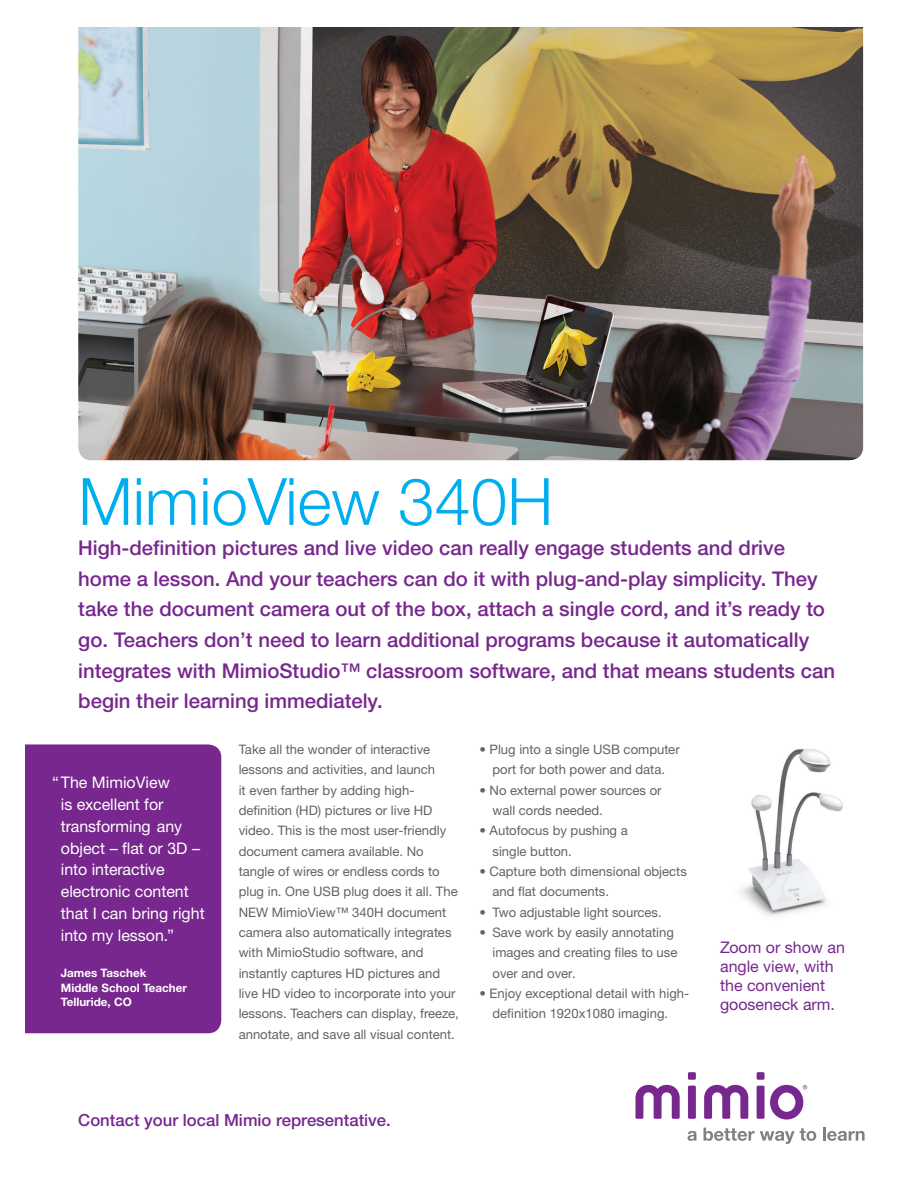
<style>
.page{position:relative;width:918px;height:1188px;background:#fff}
.page>*{position:absolute;margin:0;border:0;box-sizing:border-box;transform-origin:0 0}
.t1{font:300 65.4px "Helvetica Neue LTW1 G";color:#00aeef}
.t2{font:500 20.4px/30.5px "Helvetica Neue LTW1 G";color:#77278d}
.t3{font:500 16.65px "Helvetica Neue LTW1 G";color:#77278d}
.t4{font:16.05px/21.8px "Helvetica Neue LTW1 G";color:#fff}
.t5{font:16.05px/18.9px "Helvetica Neue LTW1 G";color:#77278d}
.t6{font:13.05px/20.4px "Helvetica Neue LTW1 G";color:#636366}
.t7{font:700 11.7px/14.5px "Helvetica Neue LTW1 G";color:#fff}
</style>
<div class="page">
<svg style="left:636px;top:1085px;width:44px;height:34px"></svg>
<div style="left:688px;top:1086px;width:8px;height:33px;background:#77278d"></div>
<svg style="left:704px;top:1085px;width:44px;height:34px"></svg>
<div style="left:757px;top:1086px;width:8px;height:33px;background:#77278d"></div>
<div style="left:688px;top:1072px;width:8px;height:8px;background:#77278d"></div>
<div style="left:757px;top:1072px;width:8px;height:8px;background:#77278d"></div>
<svg style="left:688px;top:1131px;width:9px;height:10px"></svg>
<svg style="left:704px;top:1128px;width:112px;height:16px"></svg>
<svg style="left:823px;top:1128px;width:42px;height:13px"></svg>
<svg style="left:770px;top:1085px;width:37px;height:35px"></svg>
<img style="left:78px;top:27px;width:785px;height:433px">
<div style="left:26px;top:744px;width:195px;height:289px;background:#77278d"></div>
<img style="left:740px;top:748px;width:103px;height:168px">
<h1 class="t1" style="left:78px;top:462px;width:476px">MimioView 340H</h1>
<p class="t2" style="left:78px;top:533px;width:758px">High-definition pictures and live video can really engage students and drive home a lesson. And your teachers can do it with plug-and-play simplicity. They take the document camera out of the box, attach a single cord, and it’s ready to go. Teachers don’t need to learn additional programs because it automatically integrates with MimioStudio™ classroom software, and that means students can begin their learning immediately.</p>
<p class="t6" style="left:239px;top:739px;width:222px">Take all the wonder of interactive lessons and activities, and launch<br>it even farther by adding high&shy;definition (HD) pictures or live HD video. This is the most user-friendly document camera available. No tangle of wires or endless cords to plug in. One USB plug does it all. The NEW MimioView™ 340H document camera also automatically integrates with MimioStudio software, and instantly captures HD pictures and live HD video to incorporate into your lessons. Teachers can display, freeze, annotate, and save all visual content.</p>
<p class="t6" style="left:479px;top:739px;width:202px;text-align:center">• Plug into a single USB computer port for both power and data.</p>
<p class="t4" style="left:61px;top:771px;width:145px;text-indent:-9px">“The MimioView<br>is excellent for transforming any object – flat or 3D – into interactive electronic content that I can bring right into my lesson.”</p>
<p class="t7" style="left:61px;top:966px;width:128px">James Taschek<br>Middle School Teacher<br>Telluride, CO</p>
<p class="t6" style="left:492px;top:780px;width:171px;text-indent:-13px">• No external power sources or wall cords needed.</p>
<p class="t6" style="left:492px;top:820px;width:137px;text-indent:-13px">• Autofocus by pushing a single button.</p>
<p class="t6" style="left:492px;top:861px;width:196px;text-indent:-13px">• Capture both dimensional objects and flat documents.</p>
<p class="t6" style="left:479px;top:902px;width:184px">• Two adjustable light sources.</p>
<p class="t6" style="left:492px;top:922px;width:186px;text-indent:-13px">• Save work by easily annotating images and creating files to use over and over.</p>
<p class="t6" style="left:492px;top:983px;width:198px;text-indent:-13px">• Enjoy exceptional detail with high&shy;definition 1920x1080 imaging.</p>
<p class="t5" style="left:720px;top:938px;width:126px">Zoom or show an angle view, with the convenient gooseneck arm.</p>
<p class="t3" style="left:78px;top:1110px;width:314px">Contact your local Mimio representative.</p>
</div>
